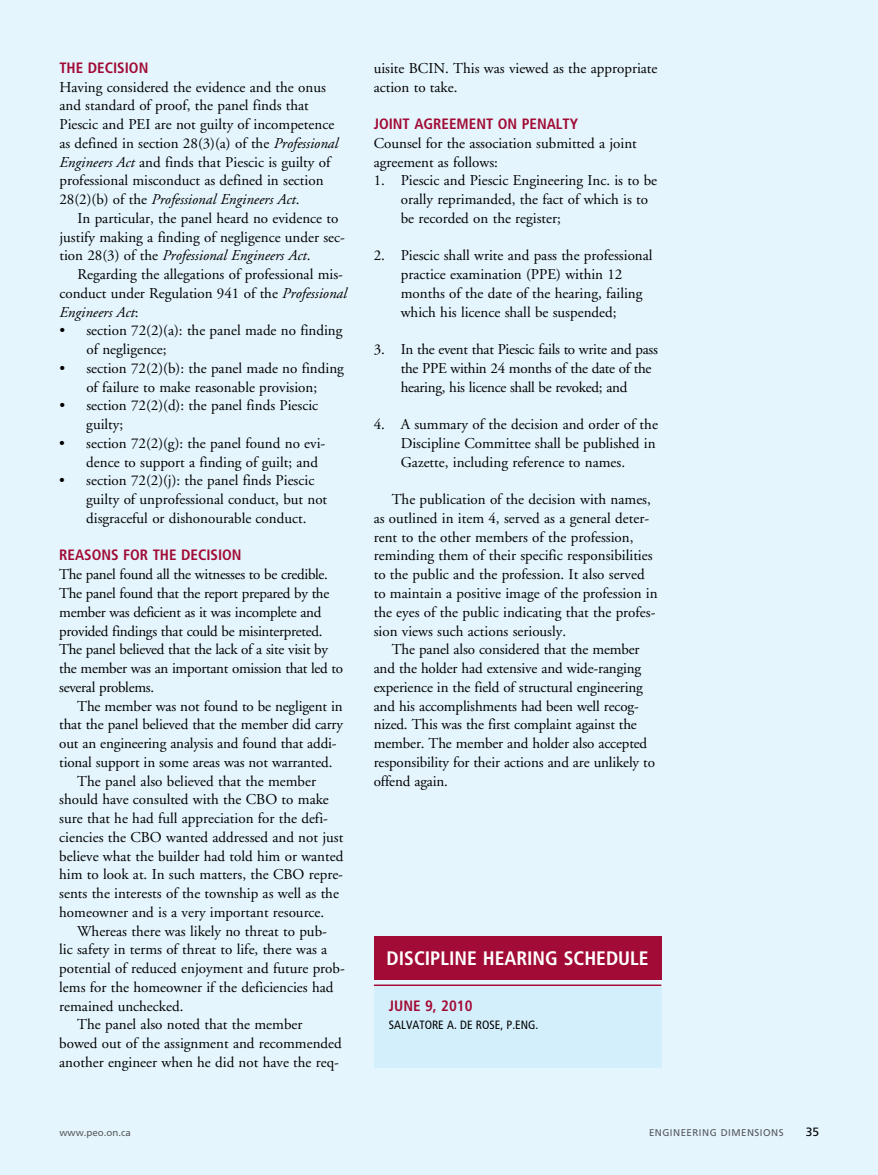
<style>
.page{position:relative;width:878px;height:1175px;background:#fff}
.page>*{position:absolute;margin:0;border:0;box-sizing:border-box;transform-origin:0 0}
.t1{font:700 condensed 19.5px "Frutiger";color:#fff}
.t2{font:15px/18.8px "Adobe Garamond";color:#000}
.t3{font:15px/18.8px "Adobe Garamond";letter-spacing:-.02em;color:#000}
.t4{font:700 condensed 15px "Frutiger";color:#a20b35}
.t5{font:condensed 12px "Frutiger";color:#000}
.t6{font:12px "Frutiger";color:#000}
.t7{font:9.75px "Frutiger";letter-spacing:.05em;color:#58595b}
.t8{font:9.75px "Frutiger";color:#58595b}
.s1{font-style:italic}
</style>
<div class="page">
<div style="left:0;top:0;width:878px;height:1174px;background:#e4f5fd"></div>
<hr style="left:374px;top:984px;width:287px;height:2px;background:#a20b35">
<div style="left:374px;top:936px;width:287px;height:43px;background:#a20b35"></div>
<div style="left:374px;top:987px;width:287px;height:81px;background:#d4effc"></div>
<p class="t4" style="left:59px;top:59px;width:90px">THE DECISION</p>
<p class="t2" style="left:59px;top:78px;width:280px">Having considered the evidence and the onus and standard of proof, the panel finds that Piescic and PEI are not guilty of incompetence as defined in section 28(3)(a) of the <span class="s1">Professional Engineers Act</span> and finds that Piescic is guilty of professional misconduct as defined in section 28(2)(b) of the <span class="s1">Professional Engineers Act</span>.</p>
<p class="t2" style="left:59px;top:209px;width:287px;text-indent:18px">In particular, the panel heard no evidence to justify making a finding of negligence under sec&shy;tion 28(3) of the <span class="s1">Professional Engineers Act</span>.</p>
<p class="t2" style="left:59px;top:265px;width:289px;text-indent:18px">Regarding the allegations of professional mis&shy;conduct under Regulation 941 of the <span class="s1">Professional<br>Engineers Act</span>:</p>
<p class="t2" style="left:86px;top:322px;width:257px;text-indent:-27px">• section 72(2)(a): the panel made no finding of negligence;</p>
<p class="t2" style="left:59px;top:359px;width:286px;text-align:center">• section 72(2)(b): the panel made no finding of failure to make reasonable provision;</p>
<p class="t2" style="left:86px;top:397px;width:233px;text-indent:-27px">• section 72(2)(d): the panel finds Piescic guilty;</p>
<p class="t2" style="left:86px;top:434px;width:240px;text-indent:-27px">• section 72(2)(g): the panel found no evi&shy;dence to support a finding of guilt; and</p>
<p class="t2" style="left:86px;top:472px;width:242px;text-indent:-27px">• section 72(2)(j): the panel finds Piescic guilty of unprofessional conduct, but not disgraceful or dishonourable conduct.</p>
<p class="t4" style="left:59px;top:546px;width:184px">REASONS FOR THE DECISION</p>
<p class="t3" style="left:59px;top:565px;width:285px">The panel found all the witnesses to be credible.<br>The panel found that the report prepared by the member was deficient as it was incomplete and provided findings that could be misinterpreted.<br>The panel believed that the lack of a site visit by the member was an important omission that led to several problems.</p>
<p class="t2" style="left:77px;top:697px;width:267px">The member was not found to be negligent in</p>
<p class="t2" style="left:59px;top:715px;width:285px">that the panel believed that the member did carry</p>
<p class="t2" style="left:59px;top:734px;width:279px">out an engineering analysis and found that addi-</p>
<p class="t2" style="left:59px;top:753px;width:275px">tional support in some areas was not warranted.</p>
<p class="t2" style="left:77px;top:772px;width:240px">The panel also believed that the member</p>
<p class="t2" style="left:59px;top:790px;width:271px">should have consulted with the CBO to make</p>
<p class="t2" style="left:59px;top:809px;width:270px">sure that he had full appreciation for the defi-</p>
<p class="t2" style="left:59px;top:828px;width:285px">ciencies the CBO wanted addressed and not just</p>
<p class="t2" style="left:59px;top:847px;width:285px">believe what the builder had told him or wanted</p>
<p class="t2" style="left:59px;top:865px;width:285px">him to look at. In such matters, the CBO repre-</p>
<p class="t2" style="left:59px;top:884px;width:281px">sents the interests of the township as well as the</p>
<p class="t2" style="left:59px;top:903px;width:266px">homeowner and is a very important resource.</p>
<p class="t2" style="left:77px;top:922px;width:251px">Whereas there was likely no threat to pub-</p>
<p class="t2" style="left:59px;top:940px;width:269px">lic safety in terms of threat to life, there was a</p>
<p class="t2" style="left:59px;top:959px;width:287px">potential of reduced enjoyment and future prob-</p>
<p class="t2" style="left:59px;top:978px;width:276px">lems for the homeowner if the deficiencies had</p>
<p class="t2" style="left:59px;top:997px;width:126px">remained unchecked.</p>
<p class="t2" style="left:77px;top:1015px;width:227px">The panel also noted that the member</p>
<p class="t2" style="left:59px;top:1034px;width:284px">bowed out of the assignment and recommended</p>
<p class="t2" style="left:59px;top:1053px;width:281px">another engineer when he did not have the req-</p>
<p class="t2" style="left:374px;top:59px;width:285px">uisite BCIN. This was viewed as the appropriate action to take.</p>
<p class="t4" style="left:374px;top:115px;width:206px">JOINT AGREEMENT ON PENALTY</p>
<p class="t2" style="left:374px;top:134px;width:265px">Counsel for the association submitted a joint agreement as follows:</p>
<p class="t2" style="left:401px;top:172px;width:258px;text-indent:-27px">1. Piescic and Piescic Engineering Inc. is to be orally reprimanded, the fact of which is to be recorded on the register;</p>
<p class="t2" style="left:401px;top:247px;width:253px;text-indent:-27px">2. Piescic shall write and pass the professional practice examination (PPE) within 12 months of the date of the hearing, failing which his licence shall be suspended;</p>
<p class="t3" style="left:401px;top:340px;width:259px;text-indent:-27px">3. In the event that Piescic fails to write and pass the PPE within 24 months of the date of the hearing, his licence shall be revoked; and</p>
<p class="t2" style="left:401px;top:415px;width:259px;text-indent:-27px">4. A summary of the decision and order of the<br>Discipline Committee shall be published in<br>Gazette, including reference to names.</p>
<p class="t2" style="left:374px;top:490px;width:285px;text-indent:18px">The publication of the decision with names, as outlined in item 4, served as a general deter&shy;rent to the other members of the profession, reminding them of their specific responsibilities to the public and the profession. It also served to maintain a positive image of the profession in the eyes of the public indicating that the profes&shy;sion views such actions seriously.</p>
<p class="t2" style="left:374px;top:640px;width:283px;text-indent:18px">The panel also considered that the member and the holder had extensive and wide-ranging experience in the field of structural engineering and his accomplishments had been well recog&shy;nized. This was the first complaint against the member. The member and holder also accepted responsibility for their actions and are unlikely to offend again.</p>
<h1 class="t1" style="left:386px;top:946px;width:22px">DISCIPLINE</h1>
<h1 class="t1" style="left:482px;top:946px;width:12px">HEARING</h1>
<h1 class="t1" style="left:563px;top:946px;width:12px">SCHED</h1>
<h1 class="t1" style="left:618px;top:946px;width:21px">ULE</h1>
<p class="t4" style="left:389px;top:996px;width:85px">JUNE 9, 2010</p>
<p class="t5" style="left:375px;top:1018px;width:10px">SA</p>
<p class="t5" style="left:401px;top:1018px;width:139px">LVATORE A. DE ROSE, P.ENG.</p>
<p class="t8" style="left:59px;top:1126px;width:73px">www.peo.on.ca</p>
<p class="t7" style="left:649px;top:1126px;width:136px">ENGINEERING DIMENSIONS</p>
<p class="t6" style="left:805px;top:1124px;width:15px">35</p>
</div>
